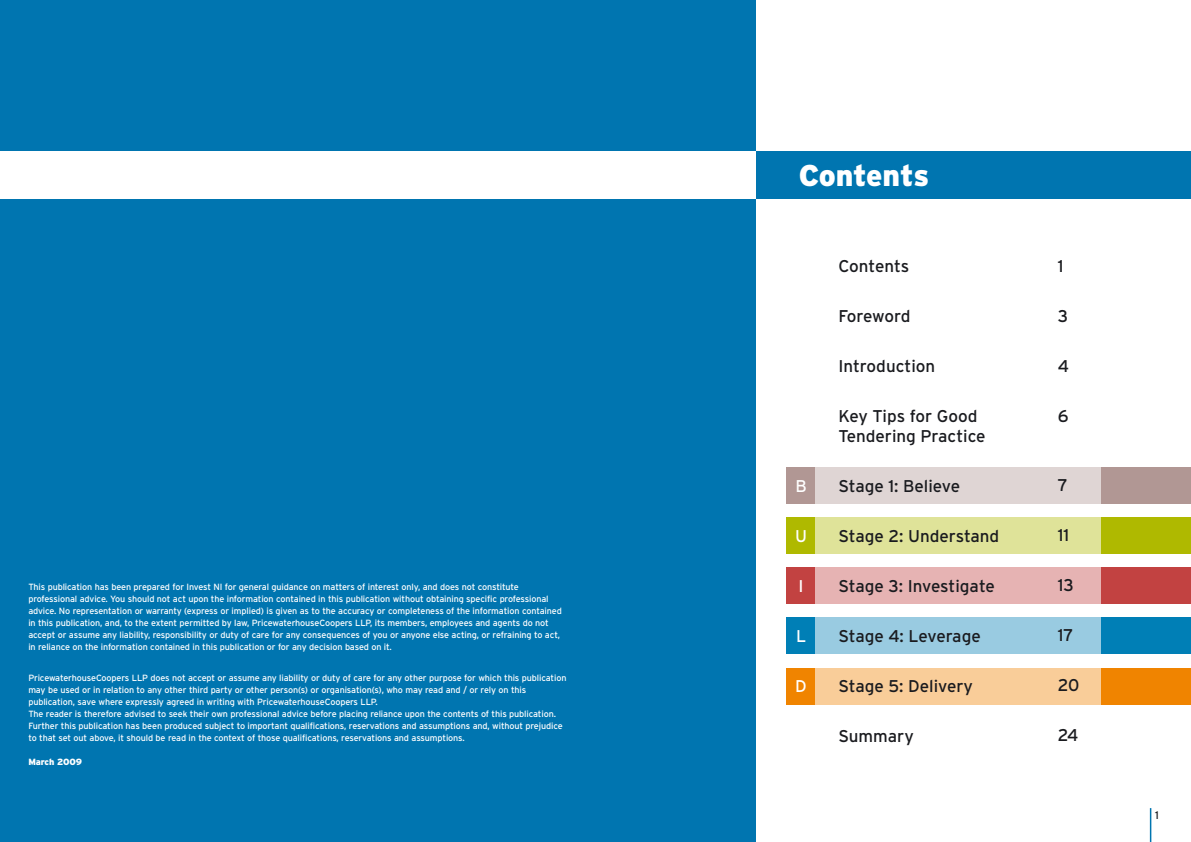
<style>
.page{position:relative;width:1191px;height:842px;background:#fff}
.page>*{position:absolute;margin:0;border:0;box-sizing:border-box;transform-origin:0 0}
.t1{font:900 30px "Interstate";letter-spacing:-.005em;color:#fff}
.t2{font:17px/20px "Interstate";color:#1a1b1f}
.t3{font:17px "Interstate";letter-spacing:-.02em;color:#1a1b1f}
.t4{font:17px "Interstate";color:#fff}
.t5{font:11px "Interstate";color:#1a1b1f}
.t6{font:9px/12px "Interstate";letter-spacing:-.015em;color:#fff}
.t7{font:900 9px "Interstate";letter-spacing:-.015em;color:#fff}
</style>
<div class="page">
<div style="left:755px;top:152px;width:436px;height:47px;background:#0075b0"></div>
<div style="left:0;top:0;width:755px;height:842px;background:#0075b0"></div>
<div style="left:786px;top:467px;width:405px;height:37px;background:#b19794"></div>
<div style="left:786px;top:517px;width:405px;height:37px;background:#afb900"></div>
<div style="left:786px;top:567px;width:405px;height:37px;background:#c24241"></div>
<div style="left:786px;top:617px;width:405px;height:37px;background:#007fb6"></div>
<div style="left:786px;top:668px;width:405px;height:36px;background:#f08400"></div>
<svg style="left:814px;top:467px;width:286px;height:238px"></svg>
<div style="left:0;top:152px;width:755px;height:47px;background:#fff"></div>
<hr style="left:1149px;top:808px;width:2px;height:34px;background:#0075b0">
<p class="t6" style="left:28px;top:581px;width:535px">This publication has been prepared for Invest NI for general guidance on matters of interest only, and does not constitute professional advice. You should not act upon the information contained in this publication without obtaining specific professional advice. No representation or warranty (express or implied) is given as to the accuracy or completeness of the information contained in this publication, and, to the extent permitted by law, PricewaterhouseCoopers LLP, its members, employees and agents do not accept or assume any liability, responsibility or duty of care for any consequences of you or anyone else acting, or refraining to act, in reliance on the information contained in this publication or for any decision based on it.</p>
<p class="t6" style="left:28px;top:672px;width:539px">PricewaterhouseCoopers LLP does not accept or assume any liability or duty of care for any other purpose for which this publication may be used or in relation to any other third party or other person(s) or organisation(s), who may read and / or rely on this publication, save where expressly agreed in writing with PricewaterhouseCoopers LLP.<br>The reader is therefore advised to seek their own professional advice before placing reliance upon the contents of this publication.<br>Further this publication has been produced subject to important qualifications, reservations and assumptions and, without prejudice to that set out above, it should be read in the context of those qualifications, reservations and assumptions.</p>
<p class="t7" style="left:28px;top:756px;width:55px">March 2009</p>
<h1 class="t1" style="left:798px;top:158px;width:132px">Contents</h1>
<h2 class="t4" style="left:795px;top:476px;width:13px">B</h2>
<h2 class="t4" style="left:795px;top:526px;width:13px">U</h2>
<h2 class="t4" style="left:798px;top:576px;width:7px">I</h2>
<h2 class="t4" style="left:796px;top:626px;width:12px">L</h2>
<h2 class="t4" style="left:795px;top:676px;width:13px">D</h2>
<h2 class="t2" style="left:838px;top:256px;width:72px">Contents</h2>
<h2 class="t3" style="left:838px;top:307px;width:74px">Foreword</h2>
<h2 class="t2" style="left:838px;top:356px;width:98px">Introduction</h2>
<h2 class="t2" style="left:838px;top:406px;width:149px">Key Tips for Good<br>Tendering Practice</h2>
<h2 class="t2" style="left:838px;top:476px;width:123px">Stage 1: Believe</h2>
<h2 class="t2" style="left:838px;top:526px;width:162px">Stage 2: Understand</h2>
<h2 class="t2" style="left:838px;top:576px;width:158px">Stage 3: Investigate</h2>
<h2 class="t2" style="left:838px;top:626px;width:144px">Stage 4: Leverage</h2>
<h2 class="t2" style="left:838px;top:676px;width:136px">Stage 5: Delivery</h2>
<h2 class="t2" style="left:838px;top:726px;width:77px">Summary</h2>
<h2 class="t2" style="left:1057px;top:256px;width:7px">1</h2>
<h2 class="t2" style="left:1057px;top:306px;width:12px">3</h2>
<h2 class="t2" style="left:1057px;top:356px;width:13px">4</h2>
<h2 class="t2" style="left:1057px;top:406px;width:12px">6</h2>
<h2 class="t2" style="left:1057px;top:475px;width:12px">7</h2>
<h2 class="t2" style="left:1057px;top:525px;width:13px">11</h2>
<h2 class="t2" style="left:1057px;top:575px;width:18px">13</h2>
<h2 class="t2" style="left:1057px;top:625px;width:17px">17</h2>
<h2 class="t2" style="left:1057px;top:675px;width:23px">20</h2>
<h2 class="t2" style="left:1057px;top:725px;width:22px">24</h2>
<p class="t5" style="left:1155px;top:809px;width:5px">1</p>
</div>
